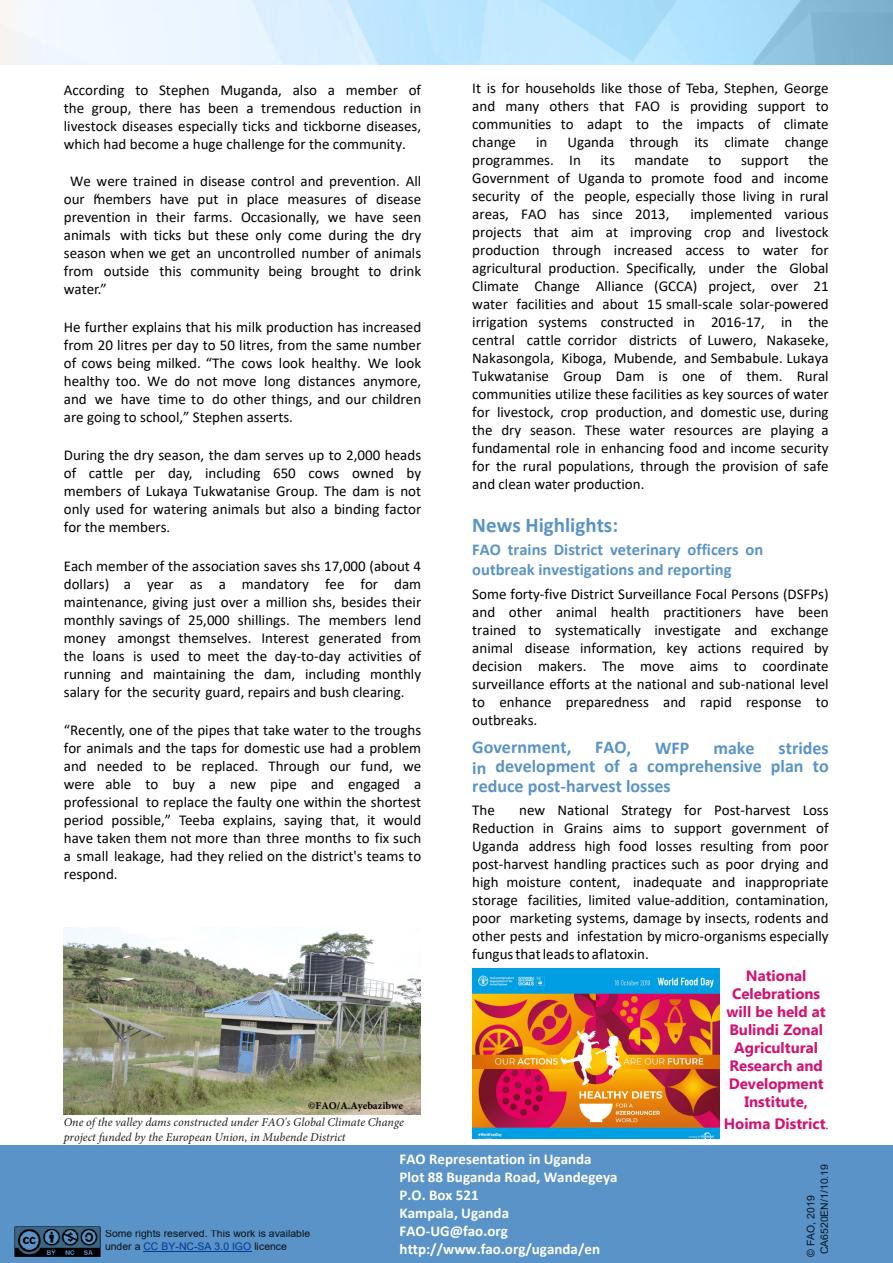
<style>
.page{position:relative;width:893px;height:1263px;background:#fff}
.page>*{position:absolute;margin:0;border:0;box-sizing:border-box;transform-origin:0 0}
.Body_text{font:700 21px "Calibri";color:#5a93c7}
.Body_text-2{font:700 18px/18.8px "Calibri";color:#5a93c7;text-align:justify}
.Body_text-3{font:700 16.5px/19.8px "Calibri";color:#5a93c7}
.Body_text-4{font:15px/18px "Calibri";color:#000;text-align:justify}
.t1{font:700 15px/18px "Calibri";color:#fff}
.t2{font:700 15px/18px "Microsoft New Tai Lue";color:#d7106e;text-align:center}
.t3{font:italic 12px/14.4px "Minion Pro";color:#231f20}
.t4{font:10.5px/12.3px "Arial";color:#231f20}
.t5{font:10.5px/13.5px "Arial";letter-spacing:.005em;color:#212529}
.t6{font:700 10.5px "Minion Pro";color:#000}
.s1{color:#0563c1}
.s2{font-weight:400}
</style>
<div class="page">
<img style="left:0;top:0;width:893px;height:64px">
<img style="left:472px;top:968px;width:247px;height:171px">
<div style="left:0;top:1145px;width:893px;height:118px;background:#5a93c7"></div>
<img style="left:64px;top:927px;width:357px;height:187px">
<hr style="left:143px;top:1251px;width:108px;height:1px;background:#0563c1">
<img style="left:15px;top:1226px;width:86px;height:30px">
<p class="Body_text-4" style="left:64px;top:81px;width:359px">According to Stephen Muganda, also a member of the group, there has been a tremendous reduction in livestock diseases especially ticks and tickborne diseases, which had become a huge challenge for the community.</p>
<p class="Body_text-4" style="left:64px;top:171px;width:359px;text-align:center">We were trained in disease control and prevention. All our members have put in place measures of disease</p>
<p class="Body_text-4" style="left:64px;top:189px;width:359px;text-align:left;text-indent:30px">“<br>prevention in their farms. Occasionally, we have seen animals with ticks but these only come during the dry season when we get an uncontrolled number of animals from outside this community being brought to drink water.”</p>
<p class="Body_text-4" style="left:64px;top:318px;width:359px">He further explains that his milk production has increased from 20 litres per day to 50 litres, from the same number of cows being milked. “The cows look healthy. We look healthy too. We do not move long distances anymore, and we have time to do other things, and our children are going to school,” Stephen asserts.</p>
<p class="Body_text-4" style="left:64px;top:446px;width:359px">During the dry season, the dam serves up to 2,000 heads of cattle per day, including 650 cows owned by members of Lukaya Tukwatanise Group. The dam is not only used for watering animals but also a binding factor for the members.</p>
<p class="Body_text-4" style="left:64px;top:556px;width:359px">Each member of the association saves shs 17,000 (about 4 dollars) a year as a mandatory fee for dam maintenance, giving just over a million shs, besides their monthly savings of 25,000 shillings. The members lend money amongst themselves. Interest generated from the loans is used to meet the day-to-day activities of running and maintaining the dam, including monthly salary for the security guard, repairs and bush clearing.</p>
<p class="Body_text-4" style="left:64px;top:720px;width:359px">“Recently, one of the pipes that take water to the troughs for animals and the taps for domestic use had a problem and needed to be replaced. Through our fund, we were able to buy a new pipe and engaged a professional to replace the faulty one within the shortest period possible,” Teeba explains, saying that, it would have taken them not more than three months to fix such a small leakage, had they relied on the district's teams to respond.</p>
<p class="Body_text-4" style="left:472px;top:79px;width:358px">It is for households like those of Teba, Stephen, George and many others that FAO is providing support to communities to adapt to the impacts of climate change</p>
<p class="Body_text-4" style="left:472px;top:133px;width:358px;text-indent:95px">Uganda through its climate change programmes. In</p>
<p class="Body_text-4" style="left:536px;top:133px;width:13px">in</p>
<p class="Body_text-4" style="left:472px;top:151px;width:358px;text-indent:336px">the Government of Uganda to promote food and income security of the people, especially those living in rural areas, FAO has since 2013,</p>
<p class="Body_text-4" style="left:600px;top:151px;width:16px">its</p>
<p class="Body_text-4" style="left:634px;top:151px;width:56px">mandate</p>
<p class="Body_text-4" style="left:709px;top:151px;width:14px">to</p>
<p class="Body_text-4" style="left:741px;top:151px;width:49px">support</p>
<p class="Body_text-4" style="left:472px;top:205px;width:358px;text-indent:218px">implemented various projects that aim at improving crop and livestock production through increased access to water for agricultural production. Specifically, under the Global Climate Change Alliance (GCCA) project, over 21 water facilities and about 15 small-scale solar-powered irrigation systems constructed in 2016-17, in the central cattle corridor districts of Luwero, Nakaseke, Nakasongola, Kiboga, Mubende, and Sembabule. Lukaya Tukwatanise Group Dam is one of them. Rural communities utilize these facilities as key sources of water for livestock, crop production, and domestic use, during the dry season. These water resources are playing a fundamental role in enhancing food and income security for the rural populations, through the provision of safe and clean water production.</p>
<p class="Body_text" style="left:472px;top:510px;width:147px">News Highlights:</p>
<p class="Body_text-3" style="left:472px;top:540px;width:292px">FAO trains District veterinary officers on outbreak investigations and reporting</p>
<p class="Body_text-4" style="left:472px;top:585px;width:358px">Some forty-five District Surveillance Focal Persons (DSFPs) and other animal health practitioners have been trained to systematically investigate and exchange animal disease information, key actions required by decision makers. The move aims to coordinate surveillance efforts at the national and sub-national level to enhance preparedness and rapid response to outbreaks.</p>
<p class="Body_text-2" style="left:472px;top:737px;width:101px">Government,</p>
<p class="Body_text-2" style="left:595px;top:737px;width:37px">FAO,</p>
<p class="Body_text-2" style="left:655px;top:739px;width:36px">WFP</p>
<p class="Body_text-2" style="left:713px;top:739px;width:43px">make</p>
<p class="Body_text-2" style="left:472px;top:739px;width:358px;text-indent:306px">strides in development of a comprehensive plan to reduce post-harvest losses</p>
<p class="Body_text-4" style="left:472px;top:800px;width:24px">The</p>
<p class="Body_text-4" style="left:472px;top:800px;width:358px;text-indent:47px">new National Strategy for Post-harvest Loss Reduction in Grains aims to support government of Uganda address high food losses resulting from poor post-harvest handling practices such as poor drying and high moisture content, inadequate and inappropriate storage facilities, limited value-addition, contamination, poor marketing systems, damage by insects, rodents and other pests and infestation by micro-organisms especially fungus that leads to aflatoxin.</p>
<p class="t6" style="left:308px;top:1098px;width:96px">©FAO/A.Ayebazibwe</p>
<p class="t3" style="left:64px;top:1115px;width:341px">One of the valley dams constructed under FAO's Global Climate Change project funded by the European Union, in Mubende District</p>
<p class="t4" style="left:105px;top:1227px;width:207px">Some rights reserved. This work is available under a <span class="s1">CC BY-NC-SA 3.0 IGO</span> licence</p>
<p class="t1" style="left:400px;top:1150px;width:219px">FAO Representation in Uganda<br>Plot 88 Buganda Road, Wandegeya<br>P.O. Box 521<br>Kampala, Uganda<br>FAO-UG@fao.org http://www.fao.org/uganda/en</p>
<p class="t2" style="left:727px;top:968px;width:101px">National<br>Celebrations will be held at<br>Bulindi Zonal<br>Agricultural<br>Research and<br>Development<br>Institute,</p>
<p class="t2" style="left:724px;top:1115px;width:107px">Hoima District<span class="s2">.</span></p>
<p class="t5" style="left:804px;top:1257px;width:94px;rotate:-90deg">© FAO, 2019<br>CA6520EN/1/10.19</p>
</div>
